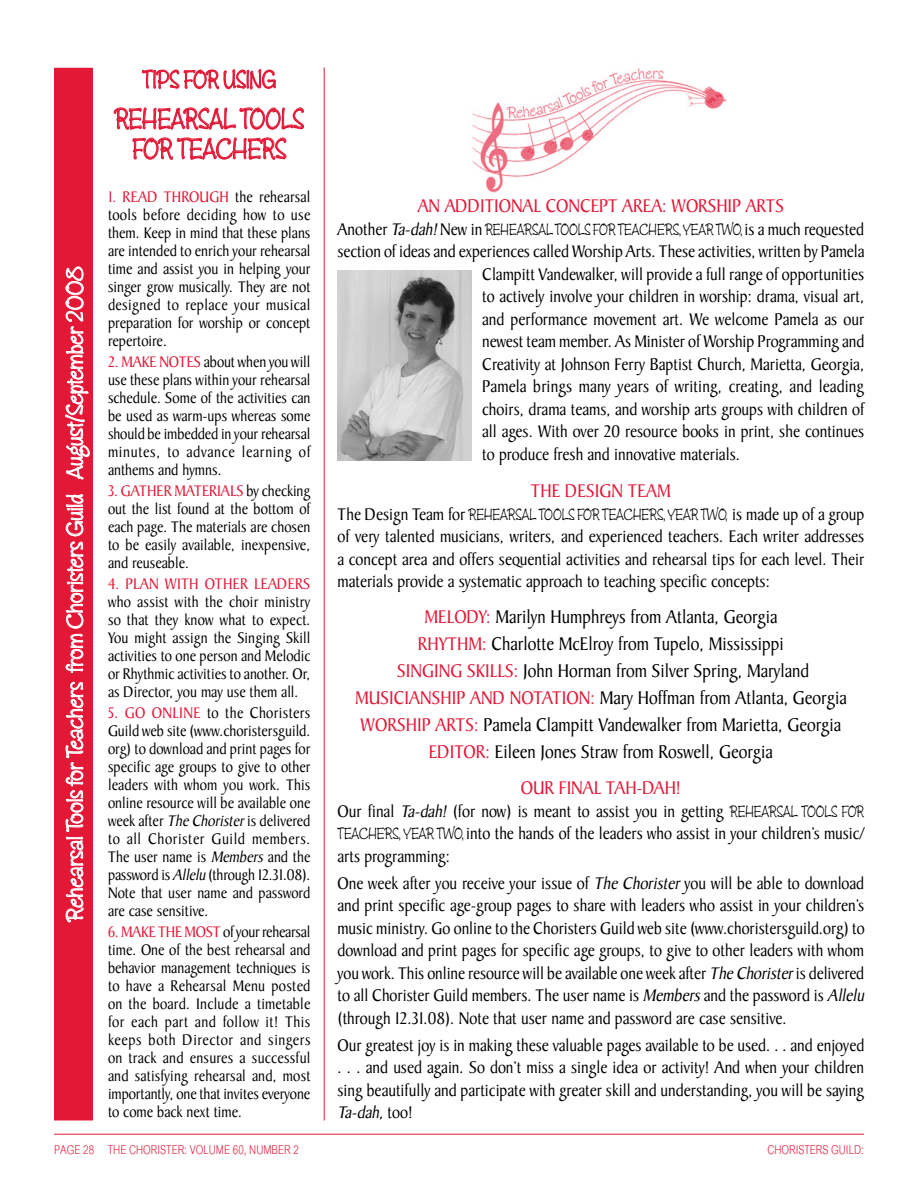
<style>
.page{position:relative;width:918px;height:1188px;background:#fff}
.page>*{position:absolute;margin:0;border:0;box-sizing:border-box;transform-origin:0 0}
.t1{font:30px/30px "Zipty Do";letter-spacing:-.005em;color:#e31836;text-align:center;scale:.8 1}
.t2{font:26.25px "Zipty Do";letter-spacing:-.005em;color:#e31836;scale:.8 1}
.t3{font:24px "Zipty Do";color:#fff}
.t4{font:19.8px/27px "Baker Signet";color:#000;text-align:center;scale:.91 1}
.t5{font:19.8px "Baker Signet";letter-spacing:-.005em;color:#e31836;scale:.91 1}
.t6{font:18.75px "Cordia New";color:#e31836;scale:.8 1}
.t7{font:18.15px/22.5px "Baker Signet";color:#000;text-align:justify;scale:.91 1}
.t8{font:16.8px "Zipty Do";letter-spacing:-.005em;color:#000;scale:.8 1}
.t9{font:16.5px/18px "Baker Signet";color:#000;text-align:justify;scale:.91 1}
.t10{font:16.5px "Baker Signet";letter-spacing:.01em;color:#e31836;scale:.91 1}
.s1{color:#e31836}
.s2{font-style:italic}
.s3{font-family:"Baker Signet";font-size:18.15px}
.s4{font-family:"Baker Signet";font-style:italic;font-size:18.15px}
.s5{font-family:"Zipty Do";font-size:16.8px}
</style>
<div class="page">
<img style="left:472px;top:68px;width:255px;height:125px">
<svg style="left:113px;top:69px;width:191px;height:91px"></svg>
<hr style="left:324px;top:68px;width:1px;height:1052px;background:#e31836">
<img style="left:338px;top:270px;width:133px;height:190px">
<hr style="left:54px;top:1134px;width:810px;height:1px;background:#e31836">
<div style="left:55px;top:69px;width:37px;height:1051px;background:#e31836"></div>
<div style="left:54px;top:68px;width:39px;height:1052px;border:2px solid #e31836"></div>
<svg style="left:65px;top:681px;width:19px;height:242px"></svg>
<svg style="left:65px;top:494px;width:19px;height:179px"></svg>
<svg style="left:65px;top:266px;width:25px;height:214px"></svg>
<h3 class="t3" style="left:60px;top:922px;width:657px;rotate:-90deg">Rehearsal Tools for Teachers from Choristers Guild August/September 2008</h3>
<h2 class="t2" style="left:142px;top:64px;width:168px">TIPS FOR USING</h2>
<h1 class="t1" style="left:115px;top:104px;width:238px">REHEARSAL TOOLS<br>FOR TEACHERS</h1>
<p class="t9" style="left:108px;top:189px;width:224px"><span class="s1">1. READ THROUGH</span> the rehearsal tools before deciding how to use them. Keep in mind that these plans are intended to enrich your rehearsal time and assist you in helping your singer grow musically. They are not designed to replace your musical preparation for worship or concept repertoire.</p>
<p class="t9" style="left:108px;top:354px;width:224px"><span class="s1">2. MAKE NOTES</span> about when you will use these plans within your rehearsal schedule. Some of the activities can be used as warm-ups whereas some should be imbedded in your rehearsal minutes, to advance learning of anthems and hymns.</p>
<p class="t9" style="left:108px;top:483px;width:224px"><span class="s1">3. GATHER MATERIALS</span> by checking out the list found at the bottom of each page. The materials are chosen to be easily available, inexpensive, and reuseable.</p>
<p class="t10" style="left:108px;top:575px;width:224px">4. PLAN WITH OTHER LEADERS</p>
<p class="t9" style="left:108px;top:594px;width:224px">who assist with the choir ministry so that they know what to expect.<br>You might assign the Singing Skill activities to one person and Melodic or Rhythmic activities to another. Or, as Director, you may use them all.</p>
<p class="t9" style="left:108px;top:705px;width:224px"><span class="s1">5. GO ONLINE</span> to the Choristers Guild web site (www.choristersguild. org) to download and print pages for specific age groups to give to other leaders with whom you work. This online resource will be available one week after <span class="s2">The Chorister</span>is delivered to all Chorister Guild members.<br>The user name is <span class="s2">Members</span> and the password is <span class="s2">Allelu</span> (through 12.31.08).<br>Note that user name and password are case sensitive.</p>
<p class="t9" style="left:108px;top:924px;width:224px"><span class="s1">6. MAKE THE MOST</span> of your rehearsal time. One of the best rehearsal and behavior management techniques is to have a Rehearsal Menu posted on the board. Include a timetable for each part and follow it! This keeps both Director and singers on track and ensures a successful and satisfying rehearsal and, most importantly, one that invites everyone to come back next time.</p>
<p class="t5" style="left:418px;top:195px;width:404px">AN ADDITIONAL CONCEPT AREA: WORSHIP ARTS</p>
<p class="t8" style="left:338px;top:219px;width:660px"><span class="s3">Another</span> <span class="s4">Ta-dah!</span><span class="s3">New in</span> REHEARSAL TOOLS FOR TEACHERS, YEAR TWO, <span class="s3">is a much requested</span></p>
<p class="t7" style="left:482px;top:241px;width:422px;text-indent:-145px">section of ideas and experiences called Worship Arts. These activities, written by Pamela Clampitt Vandewalker, will provide a full range of opportunities to actively involve your children in worship: drama, visual art, and performance movement art. We welcome Pamela as our newest team member. As Minister of Worship Programming and Creativity at Johnson Ferry Baptist Church, Marietta, Georgia, Pamela brings many years of writing, creating, and leading choirs, drama teams, and worship arts groups with children of all ages. With over 20 resource books in print, she continues to produce fresh and innovative materials.</p>
<p class="t5" style="left:531px;top:480px;width:155px">THE DESIGN TEAM</p>
<p class="t8" style="left:338px;top:504px;width:660px"><span class="s3">The Design Team for</span> REHEARSAL TOOLS FOR TEACHERS, YEAR TWO, <span class="s3">is made up of a group</span></p>
<p class="t7" style="left:338px;top:526px;width:580px">of very talented musicians, writers, and experienced teachers. Each writer addresses a concept area and offers sequential activities and rehearsal tips for each level. Their materials provide a systematic approach to teaching specific concepts:</p>
<p class="t4" style="left:355px;top:604px;width:542px"><span class="s1">MELODY:</span> Marilyn Humphreys from Atlanta, Georgia<br><span class="s1">RHYTHM:</span> Charlotte McElroy from Tupelo, Mississippi<br><span class="s1">SINGING SKILLS:</span> John Horman from Silver Spring, Maryland <span class="s1">MUSICIANSHIP AND NOTATION:</span> Mary Hoffman from Atlanta, Georgia <span class="s1">WORSHIP ARTS:</span> Pamela Clampitt Vandewalker from Marietta, Georgia <span class="s1">EDITOR:</span> Eileen Jones Straw from Roswell, Georgia</p>
<p class="t5" style="left:521px;top:777px;width:177px">OUR FINAL TAH-DAH!</p>
<p class="t7" style="left:338px;top:800px;width:580px">Our final <span class="s2">Ta-dah!</span> (for now) is meant to assist you in getting <span class="s5">REHEARSAL TOOLS FOR TEACHERS, YEAR TWO,</span> into the hands of the leaders who assist in your children’s music/ arts programming:</p>
<p class="t7" style="left:338px;top:872px;width:584px;text-align:left">One week after you receive your issue of <span class="s2">The Chorister</span> you will be able to download and print specific age-group pages to share with leaders who assist in your children’s music ministry. Go online to the Choristers Guild web site (www.choristersguild.org) to download and print pages for specific age groups, to give to other leaders with whom you work. This online resource will be available one week after <span class="s2">TheChorister</span>is delivered to all Chorister Guild members. The user name is <span class="s2">Members</span>and the password is <span class="s2">Allelu </span>(through 12.31.08). Note that user name and password are case sensitive.</p>
<p class="t7" style="left:338px;top:1034px;width:580px">Our greatest joy is in making these valuable pages available to be used. . . and enjoyed . . . and used again. So don’t miss a single idea or activity! And when your children sing beautifully and participate with greater skill and understanding, you will be saying <span class="s2">Ta-dah,</span>t o o !</p>
<p class="t6" style="left:54px;top:1138px;width:307px">PAGE 28 THE CHORISTER: VOLUME 60, NUMBER 2</p>
<p class="t6" style="left:767px;top:1138px;width:122px">CHORISTERS GUILD:</p>
</div>
